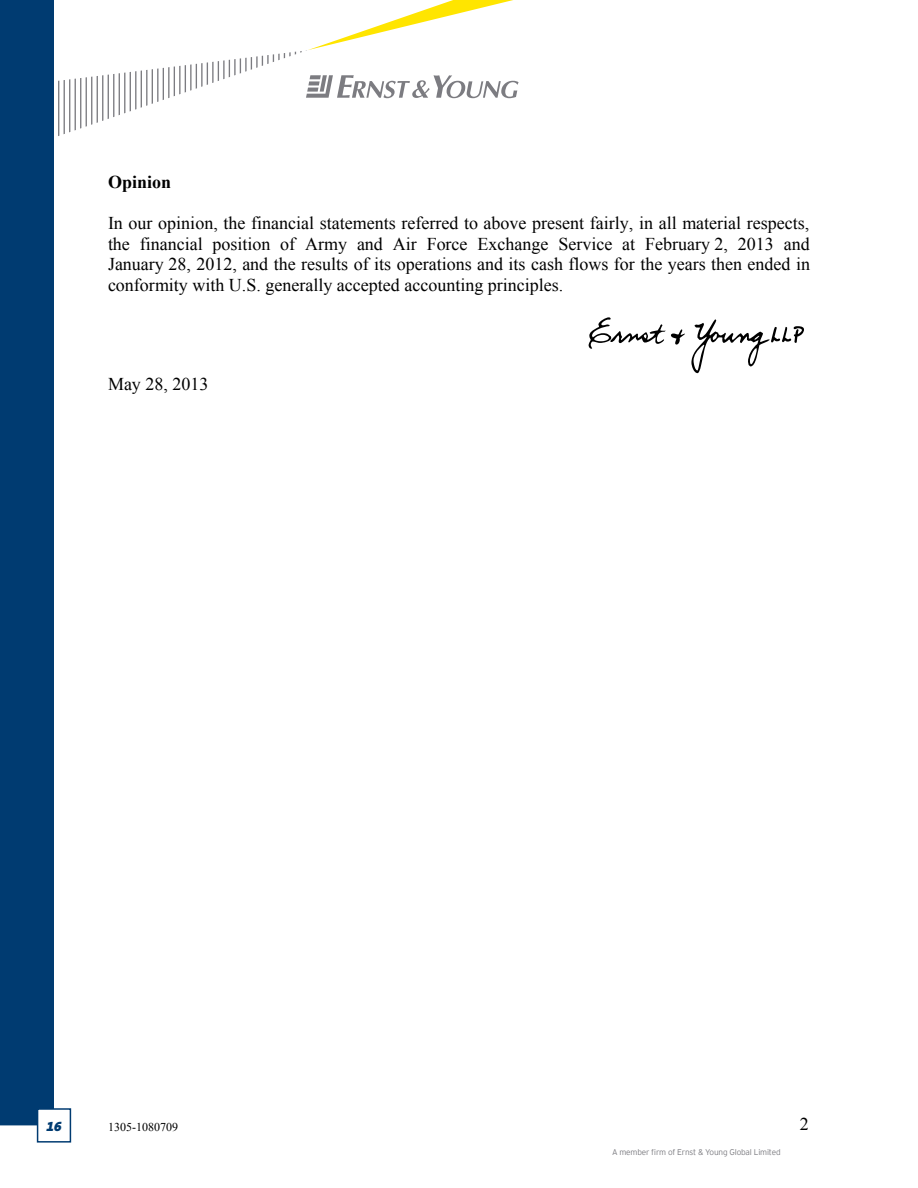
<style>
.page{position:relative;width:918px;height:1188px;background:#fff}
.page>*{position:absolute;margin:0;border:0;box-sizing:border-box;transform-origin:0 0}
.t1{font:57px "EYLLP Signature";color:#000}
.t2{font:18px/20.7px "Times New Roman";color:#000;text-align:justify}
.t3{font:700 18px "Times New Roman";color:#000}
.t4{font:italic 13.5px "The Serif Black Expert";color:#003b71}
.t5{font:12px "Times New Roman";letter-spacing:.005em;color:#000}
.t6{font:300 8.25px "EY Interstate";letter-spacing:-.02em;color:#7c7c81}
</style>
<div class="page">
<svg style="left:58px;top:0;width:461px;height:136px"></svg>
<div style="left:37px;top:1108px;width:34px;height:35px;border:2px solid #003b71"></div>
<div style="left:0;top:0;width:54px;height:1125px;background:#003b71"></div>
<p class="t3" style="left:108px;top:169px;width:65px">Opinion</p>
<p class="t2" style="left:108px;top:212px;width:704px">In our opinion, the financial statements referred to above present fairly, in all material respects, the financial position of Army and Air Force Exchange Service at February 2, 2013 and January 28, 2012, and the results of its operations and its cash flows for the years then ended in conformity with U.S. generally accepted accounting principles.</p>
<h1 class="t1" style="left:586px;top:317px;width:226px">EY</h1>
<p class="t2" style="left:108px;top:373px;width:102px">May 28, 2013</p>
<p class="t4" style="left:47px;top:1115px;width:16px">16</p>
<p class="t5" style="left:108px;top:1119px;width:72px">1305-1080709</p>
<p class="t2" style="left:800px;top:1114px;width:10px">2</p>
<p class="t6" style="left:612px;top:1146px;width:170px">A member firm of Ernst &amp; Young Global Limited</p>
</div>
